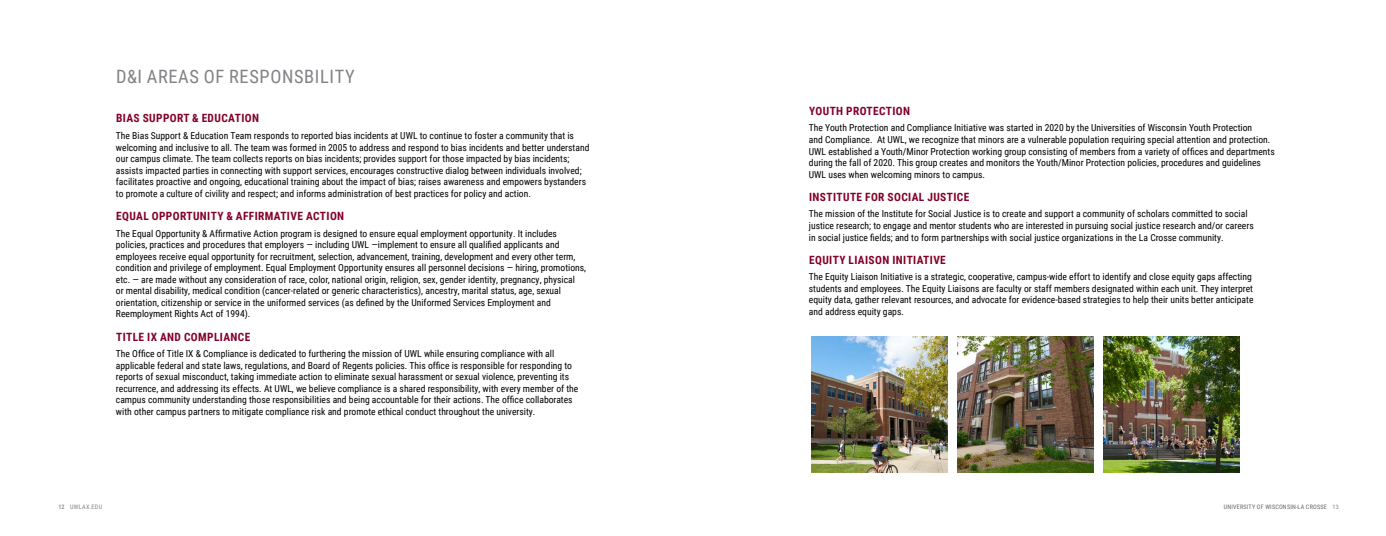
<style>
.page{position:relative;width:1386px;height:536px;background:#fff}
.page>*{position:absolute;margin:0;border:0;box-sizing:border-box;transform-origin:0 0}
.t1{font:18.38px "Roboto Condensed";letter-spacing:.035em;color:#808285}
.t2{font:700 11.38px "Roboto Condensed";letter-spacing:.035em;color:#840029}
.t3{font:9.62px/11.5px "Roboto Condensed";color:#000}
.t4{font:6.12px "Roboto Condensed";letter-spacing:.035em;color:#636466}
.t5{font:6.12px "Roboto Condensed";letter-spacing:.055em;color:#808285}
.s1{color:#636466}
.s2{color:#808285}
</style>
<div class="page">
<img style="left:811px;top:336px;width:137px;height:136px">
<img style="left:957px;top:336px;width:136px;height:136px">
<img style="left:1103px;top:336px;width:136px;height:136px">
<h1 class="t1" style="left:116px;top:64px;width:240px">D&amp;I AREAS OF RESPONSBILITY</h1>
<p class="t2" style="left:116px;top:110px;width:144px">BIAS SUPPORT &amp; EDUCATION</p>
<p class="t3" style="left:116px;top:129px;width:475px">The Bias Support &amp; Education Team responds to reported bias incidents at UWL to continue to foster a community that is welcoming and inclusive to all. The team was formed in 2005 to address and respond to bias incidents and better understand our campus climate. The team collects reports on bias incidents; provides support for those impacted by bias incidents; assists impacted parties in connecting with support services, encourages constructive dialog between individuals involved; facilitates proactive and ongoing, educational training about the impact of bias; raises awareness and empowers bystanders to promote a culture of civility and respect; and informs administration of best practices for policy and action.</p>
<p class="t2" style="left:116px;top:208px;width:230px">EQUAL OPPORTUNITY &amp; AFFIRMATIVE ACTION</p>
<p class="t3" style="left:116px;top:227px;width:472px">The Equal Opportunity &amp; Affirmative Action program is designed to ensure equal employment opportunity. It includes policies, practices and procedures that employers — including UWL —implement to ensure all qualified applicants and employees receive equal opportunity for recruitment, selection, advancement, training, development and every other term, condition and privilege of employment. Equal Employment Opportunity ensures all personnel decisions — hiring, promotions, etc. — are made without any consideration of race, color, national origin, religion, sex, gender identity, pregnancy, physical<br>or mental disability, medical condition (cancer-related or generic characteristics), ancestry, marital status, age, sexual orientation, citizenship or service in the uniformed services (as defined by the Uniformed Services Employment and Reemployment Rights Act of 1994).</p>
<p class="t2" style="left:116px;top:328px;width:136px">TITLE IX AND COMPLIANCE</p>
<p class="t3" style="left:116px;top:347px;width:464px">The Office of Title IX &amp; Compliance is dedicated to furthering the mission of UWL while ensuring compliance with all applicable federal and state laws, regulations, and Board of Regents policies. This office is responsible for responding to reports of sexual misconduct, taking immediate action to eliminate sexual harassment or sexual violence, preventing its recurrence, and addressing its effects. At UWL, we believe compliance is a shared responsibility, with every member of the campus community understanding those responsibilities and being accountable for their actions. The office collaborates with other campus partners to mitigate compliance risk and promote ethical conduct throughout the university.</p>
<p class="t2" style="left:809px;top:103px;width:103px">YOUTH PROTECTION</p>
<p class="t3" style="left:809px;top:122px;width:467px">The Youth Protection and Compliance Initiative was started in 2020 by the Universities of Wisconsin Youth Protection<br>and Compliance. At UWL, we recognize that minors are a vulnerable population requiring special attention and protection.<br>UWL established a Youth/Minor Protection working group consisting of members from a variety of offices and departments during the fall of 2020. This group creates and monitors the Youth/Minor Protection policies, procedures and guidelines UWL uses when welcoming minors to campus.</p>
<p class="t2" style="left:809px;top:189px;width:162px">INSTITUTE FOR SOCIAL JUSTICE</p>
<p class="t3" style="left:809px;top:208px;width:446px">The mission of the Institute for Social Justice is to create and support a community of scholars committed to social justice research; to engage and mentor students who are interested in pursuing social justice research and/or careers in social justice fields; and to form partnerships with social justice organizations in the La Crosse community.</p>
<p class="t2" style="left:809px;top:251px;width:138px">EQUITY LIAISON INITIATIVE</p>
<p class="t3" style="left:809px;top:270px;width:446px">The Equity Liaison Initiative is a strategic, cooperative, campus-wide effort to identify and close equity gaps affecting students and employees. The Equity Liaisons are faculty or staff members designated within each unit. They interpret equity data, gather relevant resources, and advocate for evidence-based strategies to help their units better anticipate and address equity gaps.</p>
<p class="t5" style="left:58px;top:502px;width:45px"><span class="s1">12</span> UWLAX.EDU</p>
<p class="t4" style="left:1224px;top:502px;width:116px">UNIVERSITY OF WISCONSIN-LA CROSSE <span class="s2">13</span></p>
</div>
